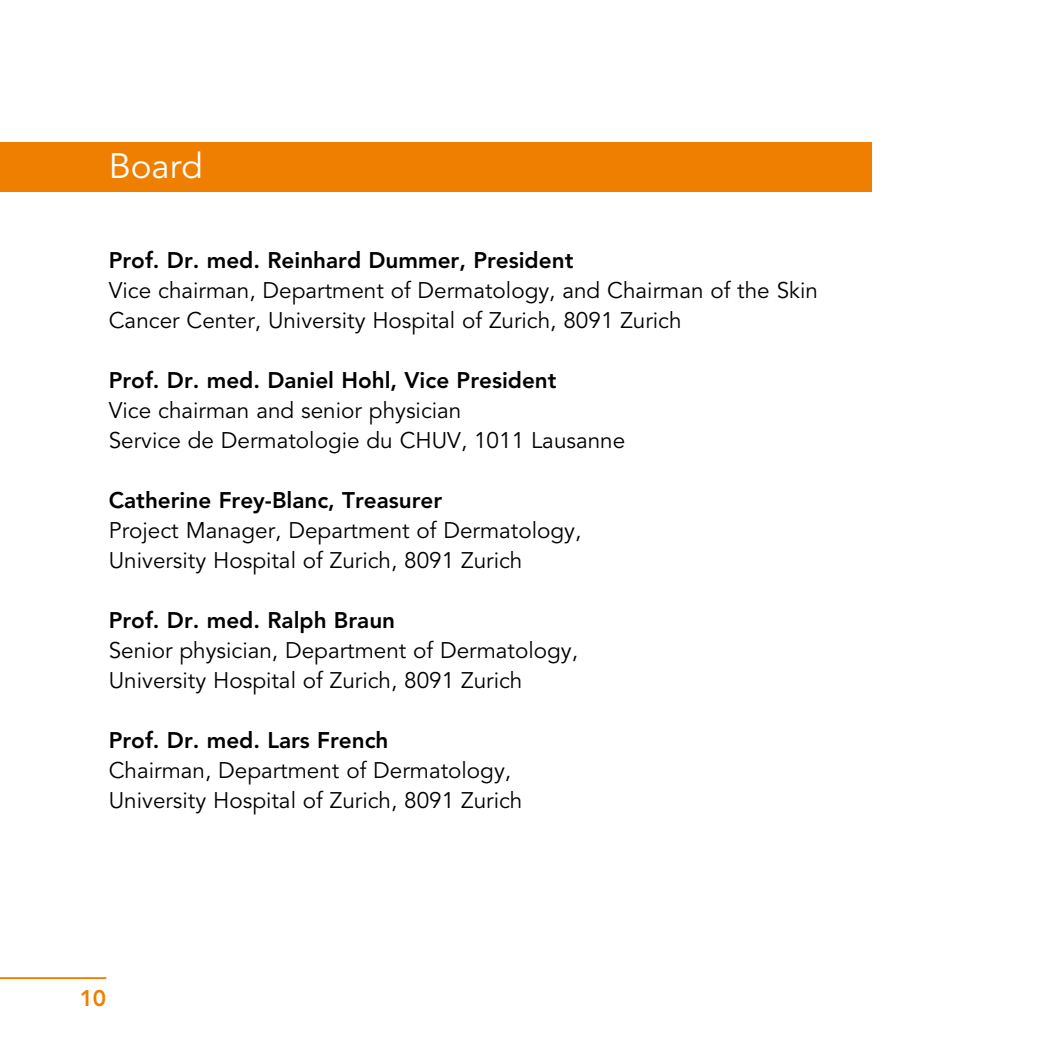
<style>
.page{position:relative;width:1049px;height:1049px;background:#fff}
.page>*{position:absolute;margin:0;border:0;box-sizing:border-box;transform-origin:0 0}
.t1{font:35px "Avenir";color:#fff}
.t2{font:22.5px/30px "Avenir";color:#000}
.t3{font:800 22.5px "Avenir LT Std";color:#000}
.t4{font:800 22.5px "Avenir LT Std";color:#ee7f00}
</style>
<div class="page">
<div style="left:0;top:142px;width:872px;height:49px;background:#ee7f00"></div>
<hr style="left:0;top:977px;width:106px;height:2px;background:#ee7f00">
<h1 class="t1" style="left:109px;top:145px;width:95px">Board</h1>
<p class="t3" style="left:109px;top:247px;width:466px">Prof. Dr. med. Reinhard Dummer, President</p>
<p class="t2" style="left:109px;top:276px;width:711px">Vice chairman, Department of Dermatology, and Chairman of the Skin<br>Cancer Center, University Hospital of Zurich, 8091 Zurich</p>
<p class="t3" style="left:109px;top:367px;width:449px">Prof. Dr. med. Daniel Hohl, Vice President</p>
<p class="t2" style="left:109px;top:396px;width:518px">Vice chairman and senior physician<br>Service de Dermatologie du CHUV, 1011 Lausanne</p>
<p class="t3" style="left:109px;top:487px;width:335px">Catherine Frey-Blanc, Treasurer</p>
<p class="t2" style="left:109px;top:516px;width:474px">Project Manager, Department of Dermatology,<br>University Hospital of Zurich, 8091 Zurich</p>
<p class="t3" style="left:109px;top:607px;width:288px">Prof. Dr. med. Ralph Braun</p>
<p class="t2" style="left:109px;top:636px;width:471px">Senior physician, Department of Dermatology,<br>University Hospital of Zurich, 8091 Zurich</p>
<p class="t3" style="left:109px;top:727px;width:281px">Prof. Dr. med. Lars French</p>
<p class="t2" style="left:109px;top:756px;width:415px">Chairman, Department of Dermatology,<br>University Hospital of Zurich, 8091 Zurich</p>
<p class="t4" style="left:80px;top:984px;width:28px">10</p>
</div>
